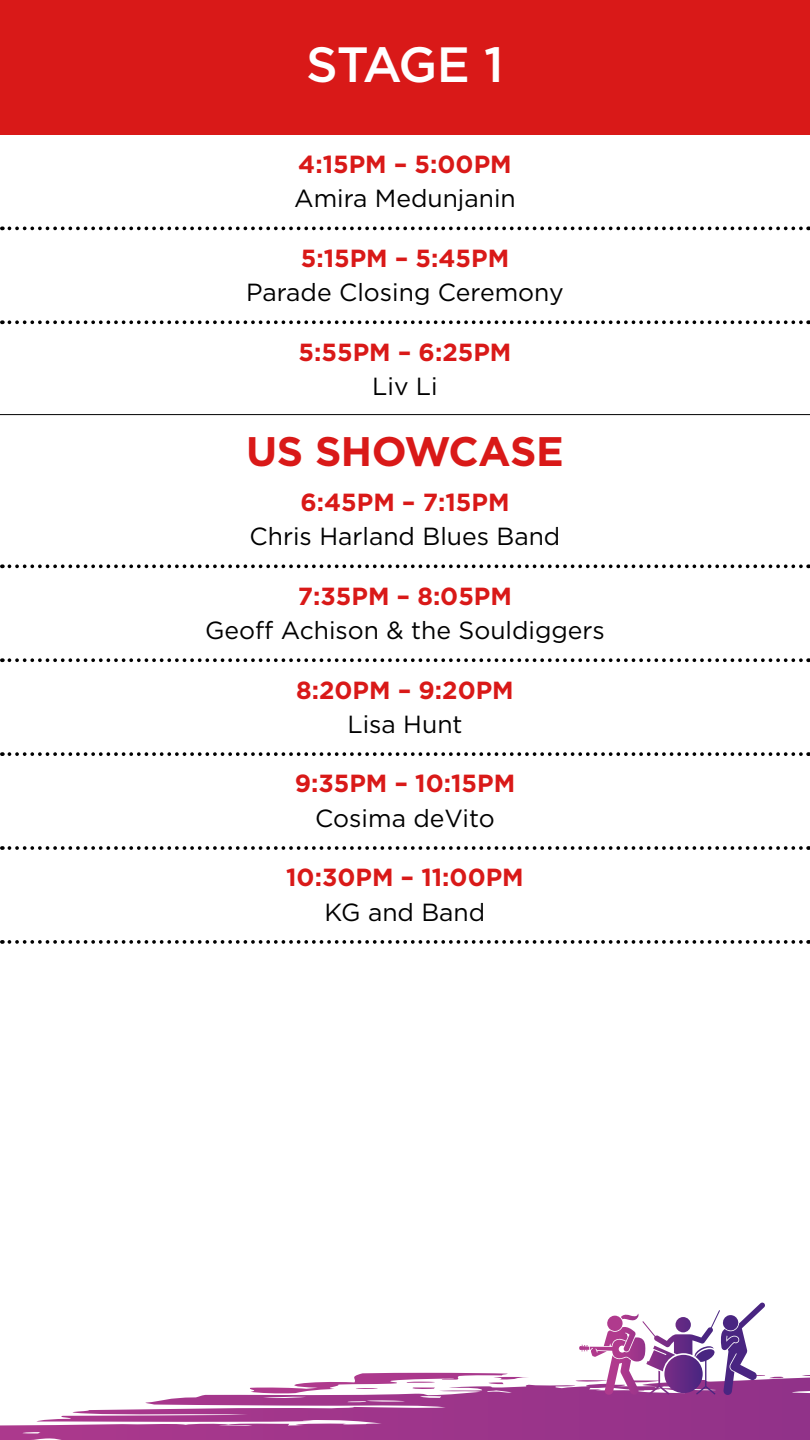
<style>
.page{position:relative;width:810px;height:1440px;background:#fff}
.page>*{position:absolute;margin:0;border:0;box-sizing:border-box;transform-origin:0 0}
.t1{font:500 49.5px "Gotham";letter-spacing:-.045em;color:#fff}
.Guide_Heading{font:700 41.25px "Gotham";letter-spacing:-.015em;color:#d91918}
.Event_Text{font:24.75px "Gotham";color:#000}
.Time_Text{font:700 24.75px "Gotham";color:#d91918}
.Event_Text_Alt{font:24.75px "Gotham";color:#000}
</style>
<div class="page">
<div style="left:0;top:0;width:810px;height:135px;background:#d91918"></div>
<svg style="left:9px;top:226px;width:800px;height:4px"></svg>
<svg style="left:9px;top:320px;width:800px;height:4px"></svg>
<hr style="left:0;top:414px;width:810px;height:1px;background:#000">
<svg style="left:9px;top:564px;width:800px;height:4px"></svg>
<svg style="left:9px;top:658px;width:800px;height:4px"></svg>
<svg style="left:9px;top:752px;width:800px;height:4px"></svg>
<svg style="left:9px;top:846px;width:800px;height:4px"></svg>
<svg style="left:9px;top:940px;width:800px;height:4px"></svg>
<svg style="left:0;top:1375px;width:810px;height:65px"></svg>
<svg style="left:247px;top:1373px;width:282px;height:21px"></svg>
<svg style="left:575px;top:1303px;width:212px;height:92px"></svg>
<p class="t1" style="left:306px;top:32px;width:199px">STAGE 1</p>
<p class="Time_Text" style="left:298px;top:148px;width:215px">4:15PM – 5:00PM</p>
<p class="Event_Text" style="left:294px;top:182px;width:223px">Amira Medunjanin</p>
<p class="Time_Text" style="left:301px;top:242px;width:210px">5:15PM – 5:45PM</p>
<p class="Event_Text" style="left:246px;top:276px;width:319px">Parade Closing Ceremony</p>
<p class="Time_Text" style="left:299px;top:335px;width:214px">5:55PM – 6:25PM</p>
<p class="Event_Text_Alt" style="left:372px;top:370px;width:67px">Liv Li</p>
<h1 class="Guide_Heading" style="left:246px;top:424px;width:319px">US SHOWCASE</h1>
<p class="Time_Text" style="left:301px;top:486px;width:210px">6:45PM – 7:15PM</p>
<p class="Event_Text" style="left:250px;top:520px;width:312px">Chris Harland Blues Band</p>
<p class="Time_Text" style="left:298px;top:579px;width:216px">7:35PM – 8:05PM</p>
<p class="Event_Text" style="left:205px;top:614px;width:401px">Geoff Achison &amp; the Souldiggers</p>
<p class="Time_Text" style="left:296px;top:673px;width:219px">8:20PM – 9:20PM</p>
<p class="Event_Text" style="left:347px;top:708px;width:117px">Lisa Hunt</p>
<p class="Time_Text" style="left:295px;top:767px;width:222px">9:35PM – 10:15PM</p>
<p class="Event_Text" style="left:315px;top:802px;width:181px">Cosima deVito</p>
<p class="Time_Text" style="left:286px;top:861px;width:239px">10:30PM – 11:00PM</p>
<p class="Event_Text" style="left:325px;top:896px;width:162px">KG and Band</p>
</div>
